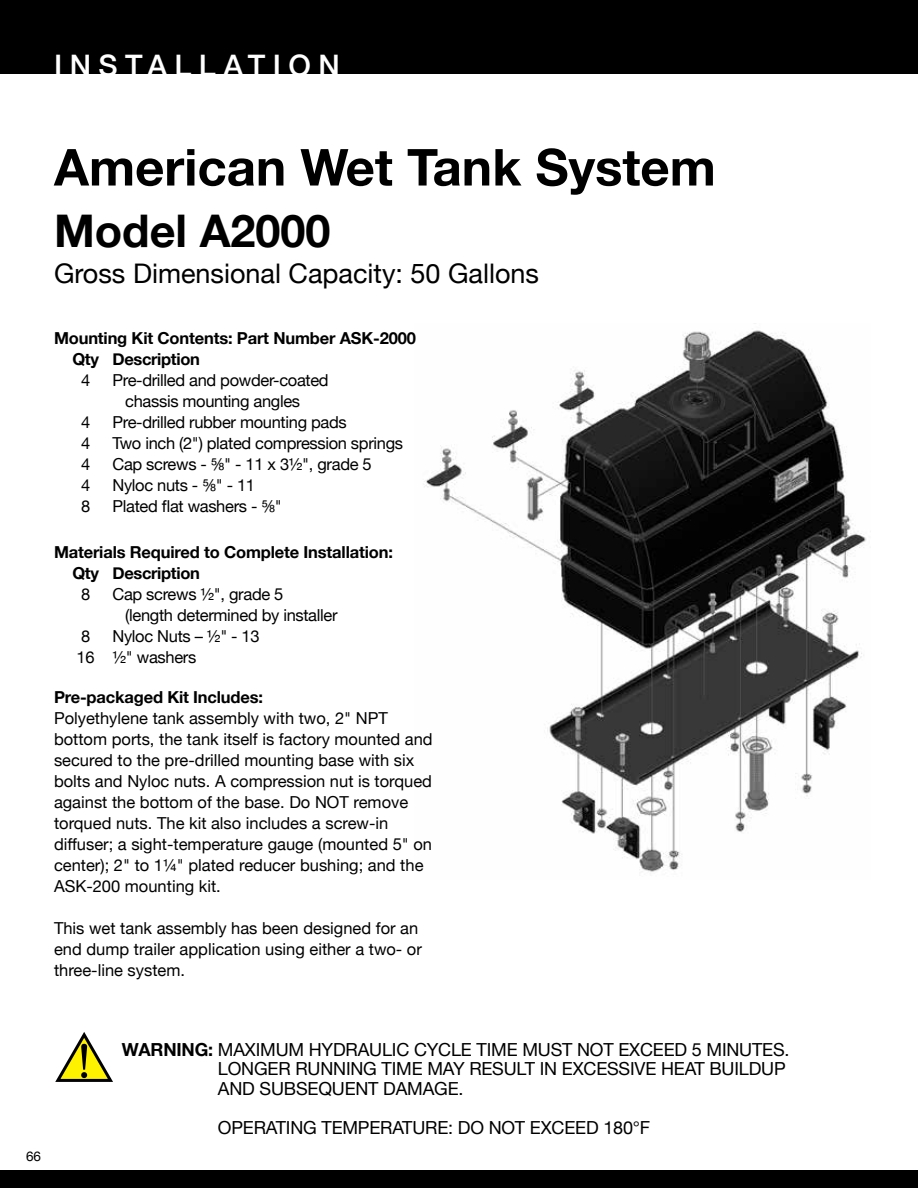
<style>
.page{position:relative;width:918px;height:1188px;background:#fff}
.page>*{position:absolute;margin:0;border:0;box-sizing:border-box;transform-origin:0 0}
.t1{font:700 51px "Helvetica Neue";color:#000}
.t2{font:700 45px "Helvetica Neue";color:#000}
.t3{font:500 29.7px "Helvetica Neue";letter-spacing:.25em;color:#fff}
.t4{font:27px "Helvetica Neue";color:#000}
.t5{font:18px/19.5px "Helvetica Neue";letter-spacing:-.01em;color:#000}
.t6{font:16.5px/21px "Helvetica Neue";color:#000}
.t7{font:16.5px/21px "Helvetica Neue";letter-spacing:-.02em;color:#000}
.t8{font:700 16.5px/21px "Helvetica Neue";letter-spacing:-.01em;color:#000}
.t9{font:13.5px "Helvetica Neue";color:#000}
.s1{font-weight:700}
</style>
<div class="page">
<div style="left:0;top:0;width:918px;height:74px;background:#000"></div>
<div style="left:0;top:1170px;width:918px;height:18px;background:#000"></div>
<img style="left:423px;top:323px;width:444px;height:549px">
<svg style="left:55px;top:1032px;width:58px;height:50px"></svg>
<h3 class="t3" style="left:54px;top:42px;width:287px">INSTALLATION</h3>
<h1 class="t1" style="left:54px;top:127px;width:663px">American Wet Tank System</h1>
<h2 class="t2" style="left:54px;top:195px;width:278px">Model A2000</h2>
<h3 class="t4" style="left:54px;top:254px;width:487px">Gross Dimensional Capacity: 50 Gallons</h3>
<p class="t8" style="left:72px;top:329px;width:345px;text-indent:-18px">Mounting Kit Contents: Part Number ASK-2000<br>Qty Description</p>
<p class="t6" style="left:81px;top:371px;width:11px">4</p>
<p class="t7" style="left:125px;top:371px;width:205px;text-indent:-13px">Pre-drilled and powder-coated chassis mounting angles</p>
<p class="t6" style="left:81px;top:413px;width:11px">4</p>
<p class="t7" style="left:112px;top:413px;width:236px">Pre-drilled rubber mounting pads</p>
<p class="t6" style="left:81px;top:434px;width:11px">4</p>
<p class="t7" style="left:112px;top:434px;width:292px">Two inch (2") plated compression springs</p>
<p class="t6" style="left:81px;top:455px;width:11px">4</p>
<p class="t7" style="left:112px;top:455px;width:261px">Cap screws - ⅝" - 11 x 3½", grade 5</p>
<p class="t6" style="left:81px;top:476px;width:11px">4</p>
<p class="t7" style="left:112px;top:476px;width:144px">Nyloc nuts - ⅝" - 11</p>
<p class="t6" style="left:81px;top:497px;width:11px">8</p>
<p class="t7" style="left:112px;top:497px;width:171px">Plated flat washers - ⅝"</p>
<p class="t8" style="left:72px;top:542px;width:322px;text-indent:-18px">Materials Required to Complete Installation:<br>Qty Description</p>
<p class="t6" style="left:81px;top:585px;width:11px">8</p>
<p class="t7" style="left:125px;top:585px;width:214px;text-indent:-13px">Cap screws ½", grade 5<br>(length determined by installer</p>
<p class="t6" style="left:81px;top:627px;width:11px">8</p>
<p class="t7" style="left:77px;top:627px;width:185px;text-indent:36px">Nyloc Nuts – ½" - 13<br>16 ½" washers</p>
<p class="t8" style="left:54px;top:687px;width:211px">Pre-packaged Kit Includes:</p>
<p class="t6" style="left:54px;top:708px;width:380px">Polyethylene tank assembly with two, 2" NPT bottom ports, the tank itself is factory mounted and secured to the pre-drilled mounting base with six bolts and Nyloc nuts. A compression nut is torqued against the bottom of the base. Do NOT remove torqued nuts. The kit also includes a screw-in diffuser; a sight-temperature gauge (mounted 5" on center); 2" to 1¼" plated reducer bushing; and the ASK-200 mounting kit.</p>
<p class="t6" style="left:54px;top:918px;width:369px">This wet tank assembly has been designed for an end dump trailer application using either a two- or three-line system.</p>
<p class="t9" style="left:26px;top:1146px;width:17px">66</p>
<p class="t5" style="left:218px;top:1041px;width:573px;text-indent:-96px"><span class="s1">WARNING:</span> MAXIMUM HYDRAULIC CYCLE TIME MUST NOT EXCEED 5 MINUTES.<br>LONGER RUNNING TIME MAY RESULT IN EXCESSIVE HEAT BUILDUP<br>AND SUBSEQUENT DAMAGE.</p>
<p class="t5" style="left:218px;top:1119px;width:434px">OPERATING TEMPERATURE: DO NOT EXCEED 180°F</p>
</div>
